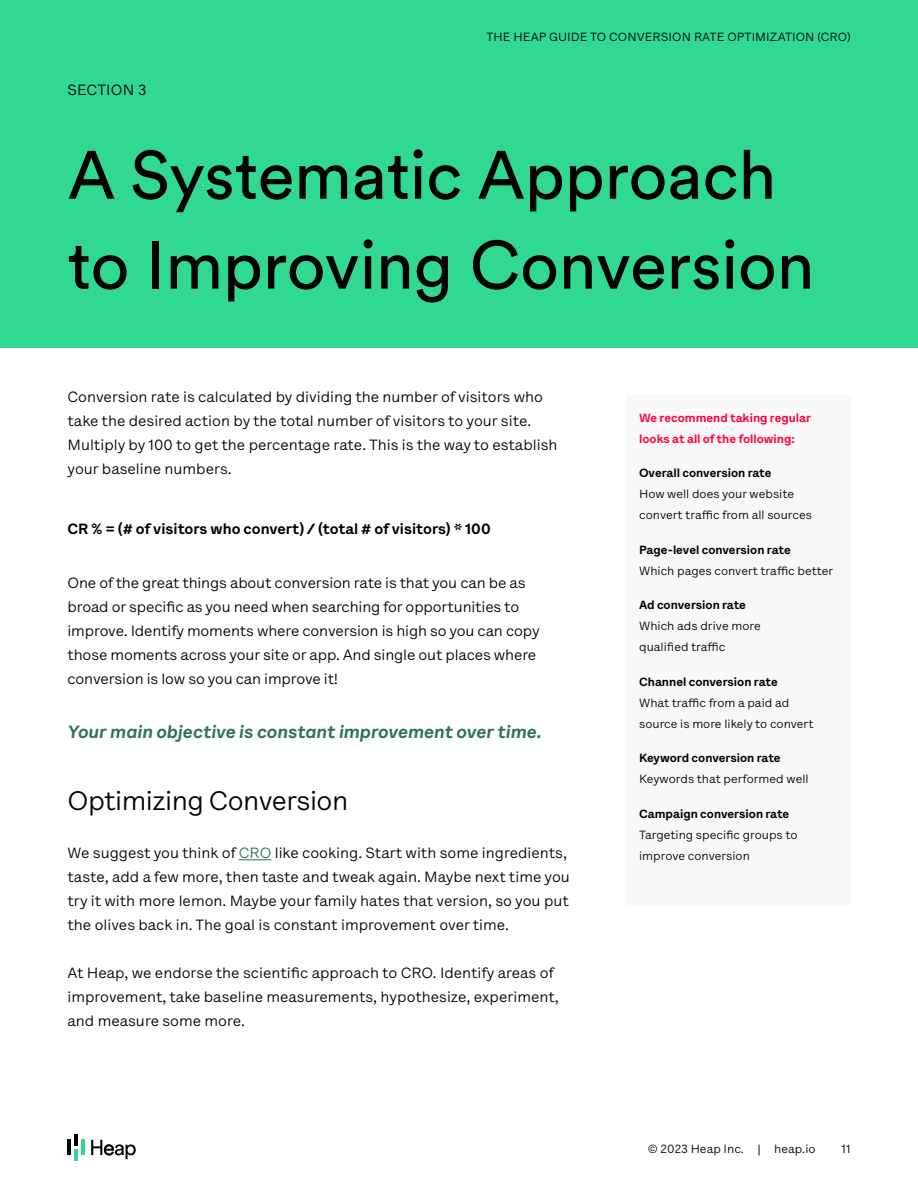
<style>
.page{position:relative;width:918px;height:1188px;background:#fff}
.page>*{position:absolute;margin:0;border:0;box-sizing:border-box;transform-origin:0 0}
.t1{font:67.5px/90px "Circular XX";letter-spacing:-.005em;color:#000}
.t2{font:27px "Lettera Text LL";letter-spacing:-.02em;color:#000}
.t3{font:italic 700 18px "Lettera Text LL";letter-spacing:-.005em;color:#31715f}
.t4{font:15px/24px "Lettera Text LL";color:#000}
.t5{font:700 15px "Lettera Text LL";color:#000}
.t6{font:12px/21px "Lettera Text LL";color:#000}
.t7{font:700 12px "Lettera Text LL";color:#000}
.t8{font:700 12px/21px "Lettera Text LL";color:#ff003d}
.s1{color:#31715f}
</style>
<div class="page">
<div style="left:0;top:0;width:918px;height:348px;background:#31d891"></div>
<hr style="left:239px;top:859px;width:32px;height:1px;background:#31715f">
<div style="left:626px;top:395px;width:225px;height:509px;background:#f8f8f9"></div>
<hr style="left:68px;top:1140px;width:3px;height:15px;background:#000">
<svg style="left:74px;top:1134px;width:3px;height:27px"></svg>
<hr style="left:81px;top:1140px;width:3px;height:15px;background:#31d891">
<svg style="left:91px;top:1140px;width:45px;height:19px"></svg>
<p class="t4" style="left:68px;top:78px;width:81px">SECTION 3</p>
<p class="t6" style="left:486px;top:26px;width:366px">THE HEAP GUIDE TO CONVERSION RATE OPTIMIZATION (CRO)</p>
<h1 class="t1" style="left:68px;top:127px;width:749px">A Systematic Approach to Improving Conversion</h1>
<p class="t4" style="left:68px;top:384px;width:492px">Conversion rate is calculated by dividing the number of visitors who take the desired action by the total number of visitors to your site.<br>Multiply by 100 to get the percentage rate. This is the way to establish your baseline numbers.</p>
<p class="t5" style="left:68px;top:519px;width:425px">CR % = (# of visitors who convert) / (total # of visitors) * 100</p>
<p class="t4" style="left:68px;top:570px;width:474px">One of the great things about conversion rate is that you can be as broad or specific as you need when searching for opportunities to improve. Identify moments where conversion is high so you can copy those moments across your site or app. And single out places where conversion is low so you can improve it!</p>
<p class="t3" style="left:68px;top:720px;width:476px">Your main objective is constant improvement over time.</p>
<h2 class="t2" style="left:68px;top:784px;width:282px">Optimizing Conversion</h2>
<p class="t4" style="left:68px;top:841px;width:504px">We suggest you think of <span class="s1">CRO</span> like cooking. Start with some ingredients, taste, add a few more, then taste and tweak again. Maybe next time you try it with more lemon. Maybe your family hates that version, so you put the olives back in. The goal is constant improvement over time.</p>
<p class="t4" style="left:68px;top:961px;width:493px">At Heap, we endorse the scientific approach to CRO. Identify areas of improvement, take baseline measurements, hypothesize, experiment, and measure some more.</p>
<p class="t8" style="left:639px;top:407px;width:174px">We recommend taking regular looks at all of the following:</p>
<p class="t7" style="left:639px;top:465px;width:134px">Overall conversion rate</p>
<p class="t6" style="left:639px;top:483px;width:174px">How well does your website convert traffic from all sources</p>
<p class="t7" style="left:639px;top:542px;width:153px">Page-level conversion rate</p>
<p class="t6" style="left:639px;top:560px;width:196px">Which pages convert traffic better</p>
<p class="t7" style="left:639px;top:597px;width:108px">Ad conversion rate</p>
<p class="t6" style="left:639px;top:615px;width:123px">Which ads drive more qualified traffic</p>
<p class="t7" style="left:639px;top:674px;width:140px">Channel conversion rate</p>
<p class="t6" style="left:639px;top:692px;width:176px">What traffic from a paid ad source is more likely to convert</p>
<p class="t7" style="left:639px;top:750px;width:143px">Keyword conversion rate</p>
<p class="t6" style="left:639px;top:768px;width:171px">Keywords that performed well</p>
<p class="t7" style="left:639px;top:806px;width:152px">Campaign conversion rate</p>
<p class="t6" style="left:639px;top:824px;width:160px">Targeting specific groups to improve conversion</p>
<p class="t6" style="left:648px;top:1139px;width:169px">© 2023 Heap Inc. | heap.io</p>
<p class="t6" style="left:842px;top:1139px;width:11px">11</p>
</div>
